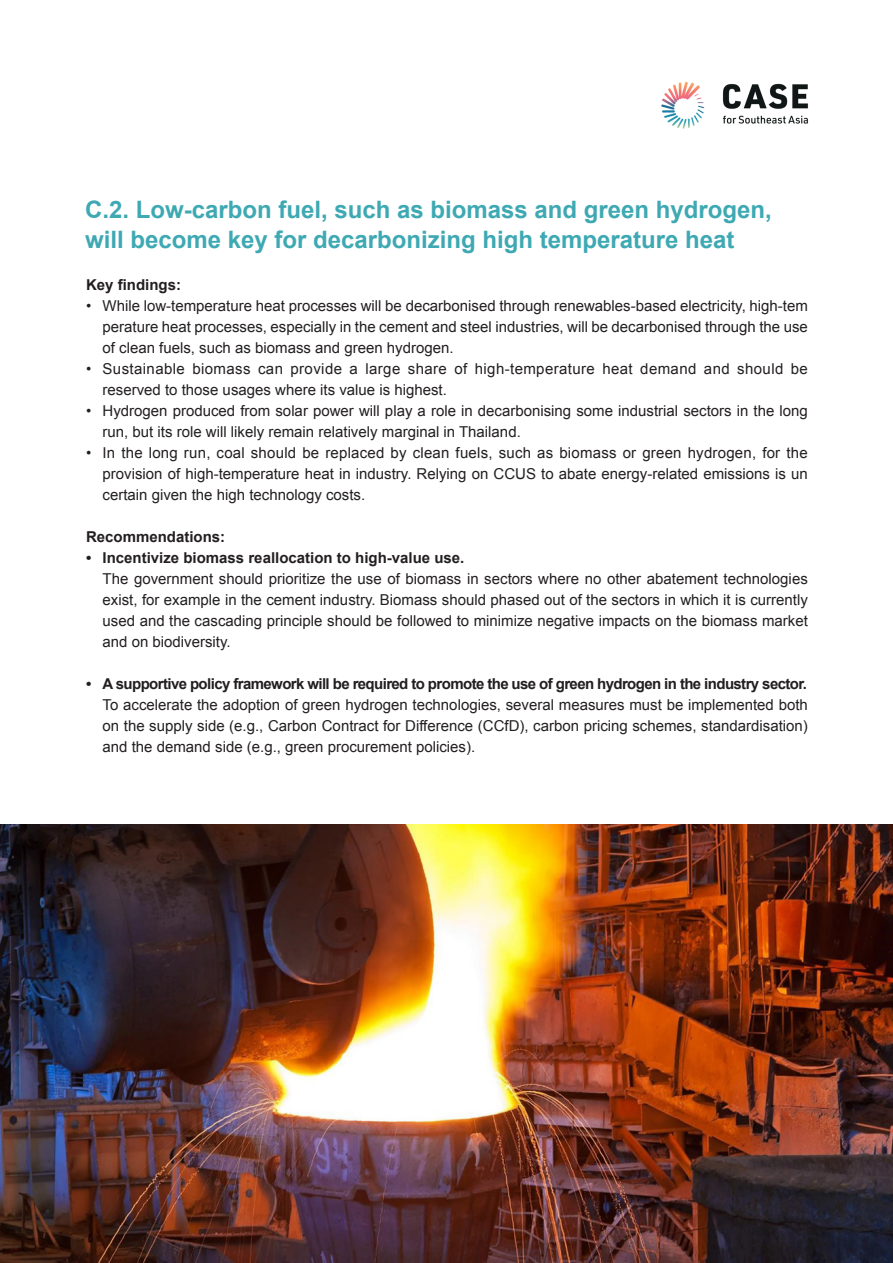
<style>
.page{position:relative;width:893px;height:1263px;background:#fff}
.page>*{position:absolute;margin:0;border:0;box-sizing:border-box;transform-origin:0 0}
.t1{font:700 24px/30px "Arial";color:#3ea9b3}
.t2{font:15px/21px "Arial";color:#231f20;text-align:justify}
.t3{font:15px/21px "Arial";letter-spacing:.025em;color:#231f20}
.t4{font:700 15px "Arial";letter-spacing:-.04em;color:#231f20}
.t5{font:700 15px "Arial";color:#231f20}
</style>
<div class="page">
<img style="left:661px;top:81px;width:147px;height:48px">
<img style="left:0;top:825px;width:893px;height:438px">
<p class="t1" style="left:85px;top:196px;width:688px">C.2. Low-carbon fuel, such as biomass and green hydrogen, will become key for decarbonizing high temperature heat</p>
<p class="t5" style="left:86px;top:274px;width:97px">Key findings:</p>
<p class="t2" style="left:103px;top:295px;width:707px;text-indent:-17px">• While low-temperature heat processes will be decarbonised through renewables-based electricity, high-tem perature heat processes, especially in the cement and steel industries, will be decarbonised through the use of clean fuels, such as biomass and green hydrogen.</p>
<p class="t3" style="left:103px;top:358px;width:707px;text-indent:-17px">• Sustainable biomass can provide a large share of high-temperature heat demand and should be reserved to those usages where its value is highest.</p>
<p class="t2" style="left:103px;top:400px;width:707px;text-indent:-17px">• Hydrogen produced from solar power will play a role in decarbonising some industrial sectors in the long run, but its role will likely remain relatively marginal in Thailand.</p>
<p class="t2" style="left:103px;top:442px;width:707px;text-indent:-17px">• In the long run, coal should be replaced by clean fuels, such as biomass or green hydrogen, for the provision of high-temperature heat in industry. Relying on CCUS to abate energy-related emissions is un certain given the high technology costs.</p>
<p class="t5" style="left:86px;top:526px;width:141px">Recommendations:</p>
<p class="t5" style="left:86px;top:547px;width:380px">• Incentivize biomass reallocation to high-value use.</p>
<p class="t2" style="left:103px;top:568px;width:707px">The government should prioritize the use of biomass in sectors where no other abatement technologies exist, for example in the cement industry. Biomass should phased out of the sectors in which it is currently used and the cascading principle should be followed to minimize negative impacts on the biomass market and on biodiversity.</p>
<p class="t4" style="left:86px;top:673px;width:722px">• A supportive policy framework will be required to promote the use of green hydrogen in the industry sector.</p>
<p class="t2" style="left:103px;top:694px;width:707px">To accelerate the adoption of green hydrogen technologies, several measures must be implemented both on the supply side (e.g., Carbon Contract for Difference (CCfD), carbon pricing schemes, standardisation) and the demand side (e.g., green procurement policies).</p>
</div>
